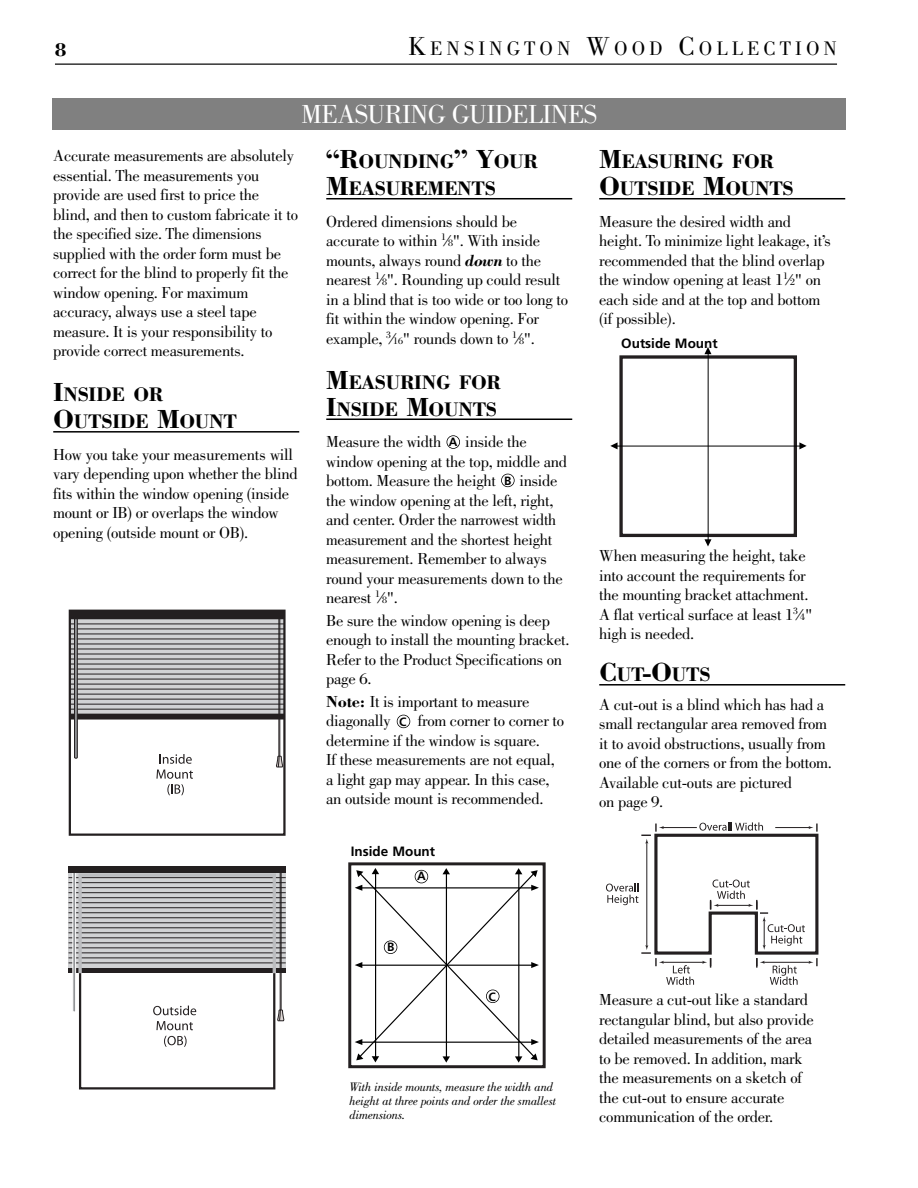
<style>
.page{position:relative;width:918px;height:1188px;background:#fff}
.page>*{position:absolute;margin:0;border:0;box-sizing:border-box;transform-origin:0 0}
.t1{font:27px "Bodoni";letter-spacing:-.025em;color:#fff}
.t2{font:700 20.25px/27px "Bodoni";letter-spacing:-.015em;color:#000}
.t3{font:20.25px "Bodoni";letter-spacing:.2em;color:#000}
.t4{font:700 19.5px "Bodoni";color:#000}
.t5{font:16.5px/19.5px "Bodoni";letter-spacing:-.015em;color:#000}
.t6{font:700 13.5px "Frutiger LT";color:#000}
.t7{font:italic 12.75px/14.2px "Bodoni";letter-spacing:-.015em;color:#000}
.t8{font:700 12px "Frutiger LT";color:#000}
.s1{font-size:27px}
.s2{font-size:9.9px}
.s3{font-weight:700;font-style:italic}
.s4{font-family:"Frutiger LT";font-weight:700;font-size:12px}
.s5{font-weight:700}
</style>
<div class="page">
<hr style="left:55px;top:64px;width:782px;height:1px;background:#000">
<div style="left:52px;top:99px;width:794px;height:31px;background:#808080"></div>
<hr style="left:53px;top:431px;width:246px;height:2px;background:#000">
<hr style="left:326px;top:198px;width:246px;height:1px;background:#000">
<hr style="left:326px;top:419px;width:246px;height:1px;background:#000">
<hr style="left:599px;top:198px;width:246px;height:1px;background:#000">
<hr style="left:599px;top:684px;width:246px;height:2px;background:#000">
<div style="left:501px;top:474px;width:14px;height:13px;border:2px solid #000;border-radius:50%"></div>
<div style="left:447px;top:435px;width:13px;height:14px;border:2px solid #000;border-radius:50%"></div>
<hr style="left:69px;top:877px;width:217px;height:1px;background:#231f20">
<hr style="left:69px;top:882px;width:217px;height:1px;background:#231f20">
<hr style="left:69px;top:887px;width:217px;height:1px;background:#231f20">
<hr style="left:69px;top:892px;width:217px;height:1px;background:#231f20">
<hr style="left:69px;top:897px;width:217px;height:1px;background:#231f20">
<hr style="left:69px;top:902px;width:217px;height:1px;background:#231f20">
<hr style="left:69px;top:907px;width:217px;height:1px;background:#231f20">
<hr style="left:69px;top:912px;width:217px;height:1px;background:#231f20">
<hr style="left:69px;top:918px;width:217px;height:1px;background:#231f20">
<hr style="left:69px;top:923px;width:217px;height:1px;background:#231f20">
<hr style="left:69px;top:928px;width:217px;height:1px;background:#231f20">
<hr style="left:69px;top:933px;width:217px;height:1px;background:#231f20">
<hr style="left:69px;top:938px;width:217px;height:1px;background:#231f20">
<hr style="left:69px;top:943px;width:217px;height:1px;background:#231f20">
<hr style="left:69px;top:948px;width:217px;height:1px;background:#231f20">
<hr style="left:69px;top:953px;width:217px;height:1px;background:#231f20">
<hr style="left:69px;top:958px;width:217px;height:1px;background:#231f20">
<hr style="left:69px;top:963px;width:217px;height:1px;background:#231f20">
<div style="left:69px;top:968px;width:217px;height:5px;background:#231f20"></div>
<svg style="left:72px;top:619px;width:211px;height:95px;background:#bbbcbe"></svg>
<hr style="left:70px;top:624px;width:214px;height:1px;background:#231f20">
<hr style="left:70px;top:629px;width:214px;height:1px;background:#231f20">
<hr style="left:70px;top:634px;width:214px;height:1px;background:#231f20">
<hr style="left:70px;top:639px;width:214px;height:1px;background:#231f20">
<hr style="left:70px;top:644px;width:214px;height:1px;background:#231f20">
<hr style="left:70px;top:649px;width:214px;height:1px;background:#231f20">
<hr style="left:70px;top:654px;width:214px;height:1px;background:#231f20">
<hr style="left:70px;top:659px;width:214px;height:1px;background:#231f20">
<hr style="left:70px;top:664px;width:214px;height:1px;background:#231f20">
<hr style="left:70px;top:669px;width:214px;height:1px;background:#231f20">
<hr style="left:70px;top:674px;width:214px;height:1px;background:#231f20">
<hr style="left:70px;top:679px;width:214px;height:1px;background:#231f20">
<hr style="left:70px;top:684px;width:214px;height:1px;background:#231f20">
<hr style="left:70px;top:689px;width:214px;height:1px;background:#231f20">
<hr style="left:70px;top:694px;width:214px;height:1px;background:#231f20">
<hr style="left:70px;top:699px;width:214px;height:1px;background:#231f20">
<hr style="left:70px;top:704px;width:214px;height:1px;background:#231f20">
<hr style="left:70px;top:709px;width:214px;height:1px;background:#231f20">
<div style="left:79px;top:972px;width:196px;height:118px;border:2px solid #231f20"></div>
<svg style="left:160px;top:754px;width:32px;height:10px"></svg>
<svg style="left:156px;top:770px;width:37px;height:25px"></svg>
<hr style="left:280px;top:618px;width:1px;height:139px;background:#231f20">
<hr style="left:279px;top:618px;width:1px;height:139px;background:#231f20">
<div style="left:70px;top:714px;width:214px;height:5px;background:#231f20"></div>
<div style="left:69px;top:866px;width:217px;height:7px;background:#231f20"></div>
<svg style="left:74px;top:619px;width:4px;height:140px"></svg>
<div style="left:70px;top:611px;width:214px;height:8px;background:#231f20"></div>
<div style="left:69px;top:610px;width:217px;height:226px;border:2px solid #231f20"></div>
<svg style="left:276px;top:756px;width:7px;height:12px"></svg>
<svg style="left:72px;top:873px;width:212px;height:157px"></svg>
<svg style="left:164px;top:1036px;width:23px;height:11px"></svg>
<div style="left:348px;top:862px;width:198px;height:206px;border:3px solid #231f20"></div>
<svg style="left:355px;top:868px;width:184px;height:195px"></svg>
<div style="left:619px;top:355px;width:178px;height:182px;border:3px solid #231f20"></div>
<hr style="left:615px;top:446px;width:186px;height:1px;background:#000">
<hr style="left:708px;top:352px;width:1px;height:190px;background:#000">
<svg style="left:704px;top:347px;width:7px;height:7px"></svg>
<svg style="left:704px;top:539px;width:7px;height:8px"></svg>
<svg style="left:799px;top:442px;width:8px;height:7px"></svg>
<svg style="left:610px;top:442px;width:8px;height:7px"></svg>
<svg style="left:606px;top:822px;width:212px;height:163px"></svg>
<div style="left:486px;top:990px;width:14px;height:13px;border:2px solid #000;border-radius:50%"></div>
<div style="left:397px;top:715px;width:13px;height:13px;border:2px solid #000;border-radius:50%"></div>
<div style="left:415px;top:870px;width:13px;height:13px;border:2px solid #000;border-radius:50%"></div>
<div style="left:384px;top:940px;width:13px;height:14px;border:2px solid #000;border-radius:50%"></div>
<p class="t4" style="left:55px;top:37px;width:13px">8</p>
<p class="t3" style="left:408px;top:41px;width:430px"><span class="s1">K</span>ENSINGTON <span class="s1">W</span>OOD <span class="s1">C</span>OLLECTION</p>
<h1 class="t1" style="left:301px;top:104px;width:298px">MEASURING GUIDELINES</h1>
<p class="t5" style="left:53px;top:147px;width:246px">Accurate measurements are absolutely essential. The measurements you provide are used first to price the blind, and then to custom fabricate it to the specified size. The dimensions supplied with the order form must be correct for the blind to properly fit the window opening. For maximum accuracy, always use a steel tape measure. It is your responsibility to provide correct measurements.</p>
<p class="t2" style="left:53px;top:381px;width:185px"><span class="s1">I</span>NSIDE OR<br><span class="s1">O</span>UTSIDE <span class="s1">M</span>OUNT</p>
<p class="t5" style="left:53px;top:446px;width:246px">How you take your measurements will vary depending upon whether the blind fits within the window opening (inside mount or IB) or overlaps the window opening (outside mount or OB).</p>
<p class="t2" style="left:326px;top:147px;width:213px"><span class="s1">“R</span>OUNDING<span class="s1">” Y</span>OUR<br><span class="s1">M</span>EASUREMENTS</p>
<p class="t5" style="left:326px;top:213px;width:243px">Ordered dimensions should be accurate to within <sup>1</sup>⁄<span class="s2">8</span>". With inside mounts, always round <span class="s3">down</span> to the nearest <sup>1</sup>⁄<span class="s2">8</span>". Rounding up could result in a blind that is too wide or too long to fit within the window opening. For example, <sup>3</sup>⁄<span class="s2">16</span>" rounds down to <sup>1</sup>⁄<span class="s2">8</span>".</p>
<p class="t2" style="left:326px;top:368px;width:177px"><span class="s1">M</span>EASURING FOR<br><span class="s1">I</span>NSIDE <span class="s1">M</span>OUNTS</p>
<p class="t5" style="left:326px;top:433px;width:242px">Measure the width <span class="s4">A</span> inside the window opening at the top, middle and bottom. Measure the height <span class="s4">B</span> inside the window opening at the left, right, and center. Order the narrowest width measurement and the shortest height measurement. Remember to always round your measurements down to the nearest <sup>1</sup>⁄<span class="s2">8</span>".</p>
<p class="t5" style="left:326px;top:612px;width:245px">Be sure the window opening is deep enough to install the mounting bracket.<br>Refer to the Product Specifications on page 6.</p>
<p class="t5" style="left:326px;top:693px;width:205px"><span class="s5">Note:</span> It is important to measure diagonally</p>
<p class="t5" style="left:326px;top:712px;width:239px;text-indent:92px">from corner to corner to determine if the window is square.<br>If these measurements are not equal, a light gap may appear. In this case, an outside mount is recommended.</p>
<p class="t8" style="left:399px;top:717px;width:9px">C</p>
<p class="t6" style="left:351px;top:846px;width:86px">Inside Mount</p>
<p class="t8" style="left:417px;top:871px;width:10px">A</p>
<p class="t8" style="left:387px;top:942px;width:9px">B</p>
<p class="t8" style="left:488px;top:992px;width:9px">C</p>
<p class="t7" style="left:350px;top:1080px;width:208px">With inside mounts, measure the width and height at three points and order the smallest dimensions.</p>
<p class="t2" style="left:599px;top:147px;width:196px"><span class="s1">M</span>EASURING FOR<br><span class="s1">O</span>UTSIDE <span class="s1">M</span>OUNTS</p>
<p class="t5" style="left:599px;top:213px;width:233px">Measure the desired width and height. To minimize light leakage, it’s recommended that the blind overlap the window opening at least 1<sup>1</sup>⁄<span class="s2">2</span>" on each side and at the top and bottom (if possible).</p>
<p class="t6" style="left:621px;top:337px;width:98px">Outside Mount</p>
<p class="t5" style="left:599px;top:547px;width:215px">When measuring the height, take into account the requirements for the mounting bracket attachment.<br>A flat vertical surface at least 1<sup>3</sup>⁄<span class="s2">4</span>" high is needed.</p>
<p class="t2" style="left:599px;top:661px;width:113px"><span class="s1">C</span>UT<span class="s1">-O</span>UTS</p>
<p class="t5" style="left:599px;top:696px;width:234px">A cut-out is a blind which has had a small rectangular area removed from it to avoid obstructions, usually from one of the corners or from the bottom.<br>Available cut-outs are pictured<br>on page 9.</p>
<p class="t5" style="left:599px;top:991px;width:216px">Measure a cut-out like a standard rectangular blind, but also provide detailed measurements of the area to be removed. In addition, mark the measurements on a sketch of the cut-out to ensure accurate communication of the order.</p>
</div>
